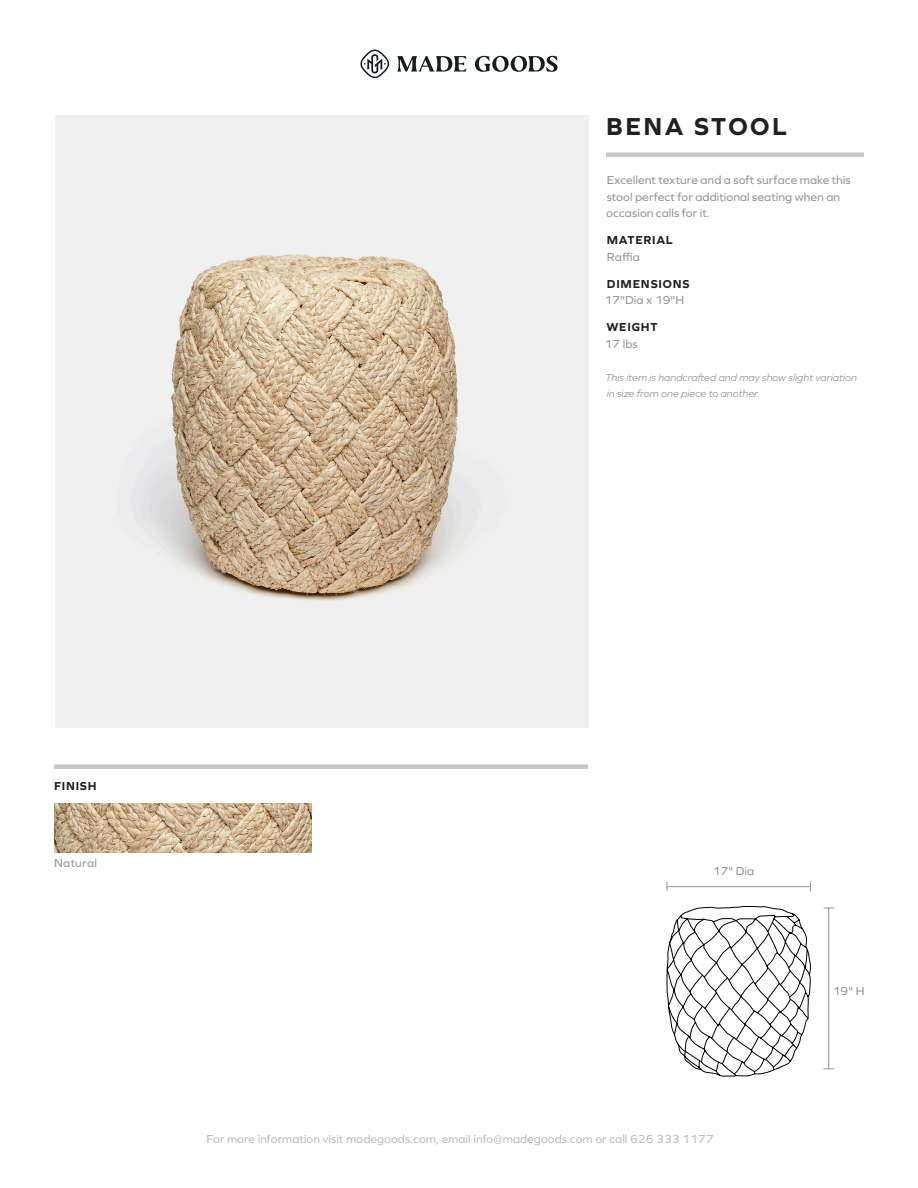
<style>
.page{position:relative;width:918px;height:1188px;background:#fff}
.page>*{position:absolute;margin:0;border:0;box-sizing:border-box;transform-origin:0 0}
.t1{font:700 25.5px "Graphie";letter-spacing:.1em;color:#231f20}
.t2{font:12px/16.5px "Graphie";letter-spacing:.005em;color:#939598}
.t3{font:12px "Graphie";color:#bcbdc0}
.t4{font:700 12px "Graphie";letter-spacing:.065em;color:#231f20}
.t5{font:12px "Graphie";letter-spacing:.025em;color:#939598}
.t6{font:italic 10.5px/16.5px "Graphie";color:#939598}
</style>
<div class="page">
<hr style="left:606px;top:153px;width:258px;height:4px;background:#c7c8ca">
<svg style="left:397px;top:56px;width:161px;height:16px"></svg>
<svg style="left:360px;top:50px;width:29px;height:28px"></svg>
<img style="left:55px;top:116px;width:533px;height:612px">
<div style="left:54px;top:764px;width:534px;height:5px;background:#c7c8ca"></div>
<hr style="left:828px;top:908px;width:1px;height:161px;background:#939598">
<hr style="left:667px;top:886px;width:144px;height:1px;background:#939598">
<img style="left:54px;top:803px;width:258px;height:50px">
<svg style="left:666px;top:906px;width:145px;height:171px"></svg>
<p class="t1" style="left:606px;top:111px;width:182px">BENA STOOL</p>
<p class="t2" style="left:606px;top:172px;width:246px">Excellent texture and a soft surface make this stool perfect for additional seating when an occasion calls for it.</p>
<p class="t4" style="left:607px;top:233px;width:67px">MATERIAL</p>
<p class="t2" style="left:607px;top:248px;width:35px">Raffia</p>
<p class="t4" style="left:607px;top:277px;width:84px">DIMENSIONS</p>
<p class="t2" style="left:605px;top:292px;width:81px">17"Dia x 19"H</p>
<p class="t4" style="left:607px;top:320px;width:52px">WEIGHT</p>
<p class="t2" style="left:605px;top:335px;width:35px">17 lbs</p>
<p class="t6" style="left:606px;top:369px;width:253px">This item is handcrafted and may show slight variation in size from one piece to another.</p>
<p class="t4" style="left:54px;top:779px;width:44px">FINISH</p>
<p class="t5" style="left:54px;top:856px;width:44px">Natural</p>
<p class="t2" style="left:713px;top:862px;width:43px">17" Dia</p>
<p class="t3" style="left:207px;top:1132px;width:508px">For more information visit madegoods.com, email info@madegoods.com or call 626 333 1177</p>
<p class="t2" style="left:833px;top:983px;width:33px">19" H</p>
</div>
